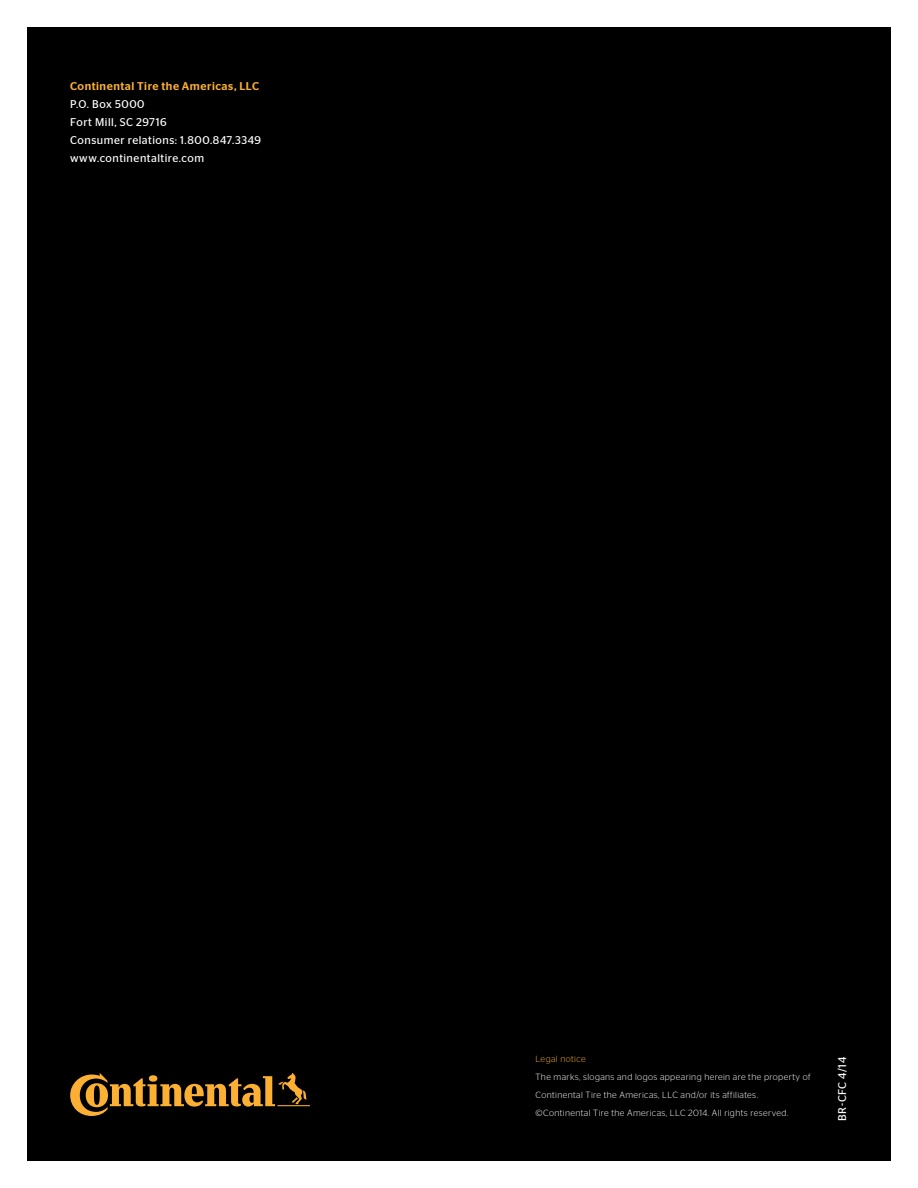
<style>
.page{position:relative;width:918px;height:1188px;background:#fff}
.page>*{position:absolute;margin:0;border:0;box-sizing:border-box;transform-origin:0 0}
.t1{font:11.25px/18px "Stag Sans";letter-spacing:.045em;color:#fff}
.t2{font:500 11.25px "Stag Sans";letter-spacing:.045em;color:#fbb034}
.t3{font:300 9px/18px "Stag Sans";letter-spacing:.045em;color:#fff}
.t4{font:300 9px "Stag Sans";letter-spacing:.045em;color:#fbb034}
</style>
<div class="page">
<div style="left:27px;top:27px;width:864px;height:1134px;background:#000"></div>
<svg style="left:70px;top:1073px;width:240px;height:43px"></svg>
<p class="t2" style="left:70px;top:80px;width:190px">Continental Tire the Americas, LLC</p>
<p class="t1" style="left:70px;top:95px;width:192px">P.O. Box 5000<br>Fort Mill, SC 29716<br>Consumer relations: 1.800.847.3349 www.continentaltire.com</p>
<p class="t4" style="left:536px;top:1054px;width:52px">Legal notice</p>
<p class="t3" style="left:536px;top:1068px;width:277px">The marks, slogans and logos appearing herein are the property of<br>Continental Tire the Americas, LLC and/or its affiliates. ©Continental Tire the Americas, LLC 2014. All rights reserved.</p>
<p class="t1" style="left:833px;top:1121px;width:65px;rotate:-90deg">BR-CFC 4/14</p>
</div>
